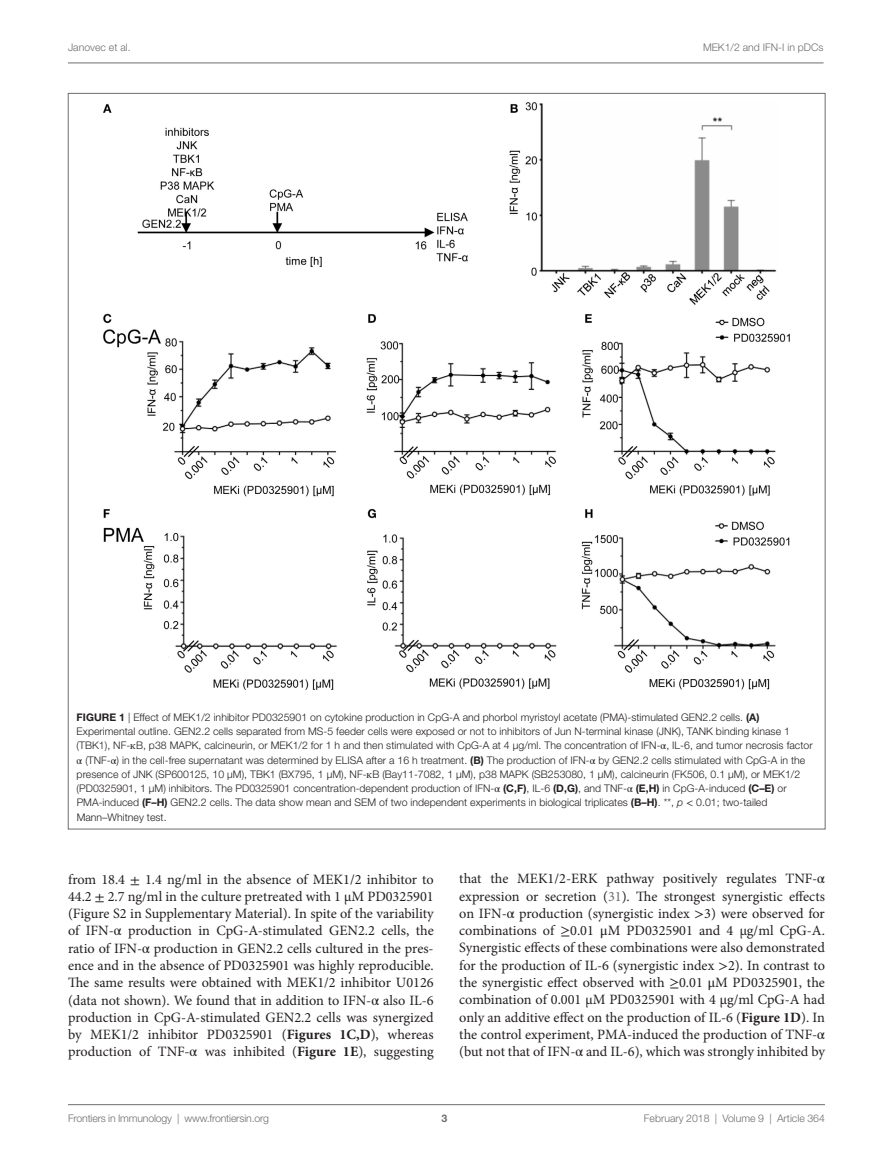
<style>
.page{position:relative;width:893px;height:1170px;background:#fff}
.page>*{position:absolute;margin:0;border:0;box-sizing:border-box;transform-origin:0 0}
.t1{font:14.25px/17.2px "Minion Pro";color:#231f20;text-align:justify}
.t2{font:300 10.5px/14.2px "Helvetica Neue LT Std";letter-spacing:.005em;color:#231f20}
.t3{font:300 10.5px "Helvetica Neue LT Std";color:#6c6d70}
.t4{font:700 10.5px "Helvetica Neue LT Std";color:#6c6d70}
.s1{font-weight:700}
.s2{font-family:"STIX General";font-weight:400}
.s3{font-style:italic}
.s4{font-family:"STIX General"}
.s5{color:#6c6d70}
</style>
<div class="page">
<img style="left:103px;top:102px;width:687px;height:588px">
<hr style="left:68px;top:1104px;width:757px;height:1px;background:#6c6d70">
<hr style="left:68px;top:63px;width:756px;height:1px;background:#6c6d70">
<p class="t3" style="left:68px;top:41px;width:64px">Janovec et al.</p>
<p class="t3" style="left:703px;top:41px;width:122px">MEK1/2 and IFN-I in pDCs</p>
<p class="t2" style="left:77px;top:709px;width:737px"><span class="s1">FIG URE 1</span> | Effect of MEK1/2 inhibitor PD0325901 on cytokine production in CpG-A and phorbol myristoyl acetate (PMA)-stimulated GEN2.2 cells. <span class="s1">(A)<br></span>Experimental outline. GEN2.2 cells separated from MS-5 feeder cells were exposed or not to inhibitors of Jun N-terminal kinase (JNK), TANK binding kinase 1 (TBK1), NF-<span class="s2">ĸ</span>B, p38 MAPK, calcineurin, or MEK1/2 for 1 h and then stimulated with CpG-A at 4 µg/ml. The concentration of IFN-<span class="s2">α</span>, IL-6, and tumor necrosis factor <span class="s2">α</span> (TNF-<span class="s2">α</span>) in the cell-free supernatant was determined by ELISA after a 16 h treatment. <span class="s1">(B)</span> The production of IFN-<span class="s2">α</span> by GEN2.2 cells stimulated with CpG-A in the presence of JNK (SP600125, 10 µM), TBK1 (BX795, 1 µM), NF-<span class="s2">ĸ</span>B (Bay11-7082, 1 µM), p38 MAPK (SB253080, 1 µM), calcineurin (FK506, 0.1 µM), or MEK1/2 (PD0325901, 1 µM) inhibitors. The PD0325901 concentration-dependent production of IFN-<span class="s2">α</span> <span class="s1">(C,F)</span>, IL-6 <span class="s1">(D,G)</span>, and TNF-<span class="s2">α</span> <span class="s1">(E,H)</span> in CpG-A-induced <span class="s1">(C–E)</span> or PMA-induced <span class="s1">(F–H)</span> GEN2.2 cells. The data show mean and SEM of two independent experiments in biological triplicates <span class="s1">(B–H)</span>. **, <span class="s3">p</span> <span class="s2">&lt;</span> 0.01; two-tailed Mann–Whitney test.</p>
<p class="t1" style="left:68px;top:870px;width:367px">from 18.4 <span class="s4">±</span> 1.4 ng/ml in the absence of MEK1/2 inhibitor to 44.2 <span class="s4">±</span> 2.7 ng/ml in the culture pretreated with 1 µM PD0325901 (Figure S2 in Supplementary Material). In spite of the variability of IFN-<span class="s4">α</span> production in CpG-A-stimulated GEN2.2 cells, the ratio of IFN-<span class="s4">α</span> production in GEN2.2 cells cultured in the pres&shy;ence and in the absence of PD0325901 was highly reproducible.<br>The same results were obtained with MEK1/2 inhibitor U0126 (data not shown). We found that in addition to IFN-<span class="s4">α</span> also IL-6 production in CpG-A-stimulated GEN2.2 cells was synergized by MEK1/2 inhibitor PD0325901 (<span class="s1">Figures 1C,D</span>), whereas production of TNF-<span class="s4">α</span> was inhibited (<span class="s1">Figure 1E</span>), suggesting</p>
<p class="t1" style="left:459px;top:870px;width:367px">that the MEK1/2-ERK pathway positively regulates TNF-<span class="s4">α </span>expression or secretion (<span class="s5">31</span>). The strongest synergistic effects on IFN-<span class="s4">α</span> production (synergistic index <span class="s4">&gt;</span>3) were observed for combinations of <span class="s4">≥</span>0.01 <span class="s4">μ</span>M PD0325901 and 4 µg/ml CpG-A.<br>Synergistic effects of these combinations were also demonstrated for the production of IL-6 (synergistic index <span class="s4">&gt;</span>2). In contrast to the synergistic effect observed with <span class="s4">≥</span>0.01 <span class="s4">μ</span>M PD0325901, the combination of 0.001 µM PD0325901 with 4 µg/ml CpG-A had only an additive effect on the production of IL-6 (<span class="s1">Figure 1D</span>). In the control experiment, PMA-induced the production of TNF-<span class="s4">α </span>(but not that of IFN-<span class="s4">α</span> and IL-6), which was strongly inhibited by</p>
<p class="t3" style="left:68px;top:1111px;width:203px">Frontiers in Immunology | www.frontiersin.org</p>
<p class="t3" style="left:644px;top:1111px;width:182px">February 2018 | Volume 9 | Article 364</p>
<p class="t4" style="left:441px;top:1111px;width:7px">3</p>
</div>
